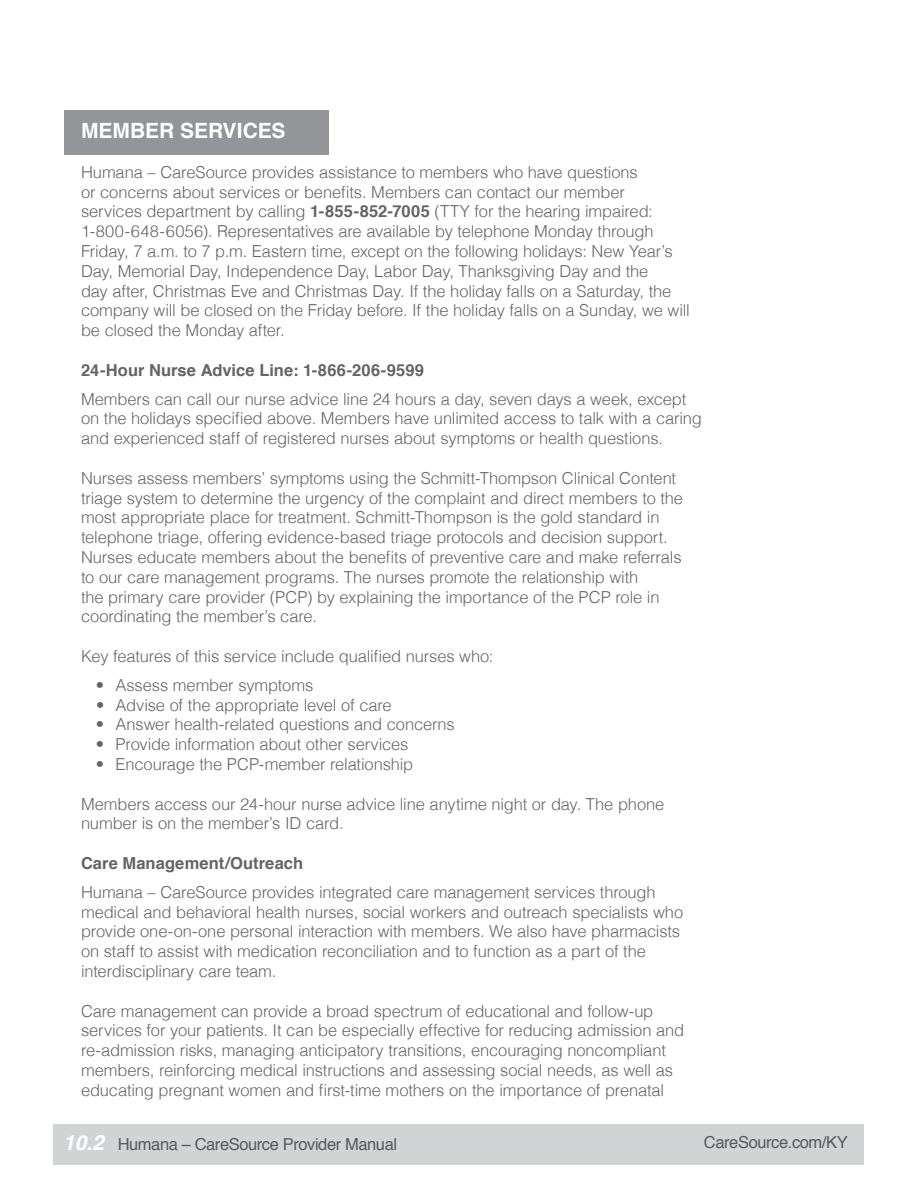
<style>
.page{position:relative;width:918px;height:1188px;background:#fff}
.page>*{position:absolute;margin:0;border:0;box-sizing:border-box;transform-origin:0 0}
.t1{font:700 21px "Helvetica";color:#fff}
.t2{font:300 16.5px/19.8px "Helvetica";letter-spacing:-.01em;color:#636466}
.t3{font:16.5px "Helvetica";letter-spacing:-.025em;color:#58595b}
.s1{font-weight:700}
.s2{font-weight:700;font-style:italic;font-size:21px;color:#fff}
</style>
<div class="page">
<div style="left:54px;top:1125px;width:810px;height:40px;background:#d1d3d4"></div>
<div style="left:54px;top:110px;width:274px;height:45px;background:#939598"></div>
<div style="left:0;top:28px;width:64px;height:1041px;background:#fff"></div>
<p class="t1" style="left:81px;top:114px;width:206px">MEMBER SERVICES</p>
<p class="t2" style="left:81px;top:161px;width:610px">Humana – CareSource provides assistance to members who have questions<br>or concerns about services or benefits. Members can contact our member services department by calling <span class="s1">1-855-852-7005</span> (TTY for the hearing impaired:<br>1-800-648-6056). Representatives are available by telephone Monday through Friday, 7 a.m. to 7 p.m. Eastern time, except on the following holidays: New Year’s Day, Memorial Day, Independence Day, Labor Day, Thanksgiving Day and the<br>day after, Christmas Eve and Christmas Day. If the holiday falls on a Saturday, the company will be closed on the Friday before. If the holiday falls on a Sunday, we will be closed the Monday after.</p>
<p class="t2" style="left:81px;top:355px;width:607px;line-height:28.8px"><span class="s1">24-Hour Nurse Advice Line: 1-866-206-9599<br></span>Members can call our nurse advice line 24 hours a day, seven days a week, except</p>
<p class="t2" style="left:81px;top:408px;width:622px">on the holidays specified above. Members have unlimited access to talk with a caring and experienced staff of registered nurses about symptoms or health questions.</p>
<p class="t2" style="left:81px;top:467px;width:604px">Nurses assess members’ symptoms using the Schmitt-Thompson Clinical Content triage system to determine the urgency of the complaint and direct members to the most appropriate place for treatment. Schmitt-Thompson is the gold standard in telephone triage, offering evidence-based triage protocols and decision support.<br>Nurses educate members about the benefits of preventive care and make referrals to our care management programs. The nurses promote the relationship with<br>the primary care provider (PCP) by explaining the importance of the PCP role in coordinating the member’s care.</p>
<p class="t2" style="left:81px;top:645px;width:414px">Key features of this service include qualified nurses who:</p>
<p class="t2" style="left:96px;top:674px;width:219px">• Assess member symptoms</p>
<p class="t2" style="left:96px;top:694px;width:297px">• Advise of the appropriate level of care</p>
<p class="t2" style="left:96px;top:714px;width:360px">• Answer health-related questions and concerns</p>
<p class="t2" style="left:96px;top:734px;width:314px">• Provide information about other services</p>
<p class="t2" style="left:96px;top:753px;width:319px">• Encourage the PCP-member relationship</p>
<p class="t2" style="left:81px;top:793px;width:585px">Members access our 24-hour nurse advice line anytime night or day. The phone number is on the member’s ID card.</p>
<p class="t2" style="left:81px;top:848px;width:576px;line-height:28.8px"><span class="s1">Care Management/Outreach<br></span>Humana – CareSource provides integrated care management services through</p>
<p class="t2" style="left:81px;top:901px;width:604px">medical and behavioral health nurses, social workers and outreach specialists who provide one-on-one personal interaction with members. We also have pharmacists on staff to assist with medication reconciliation and to function as a part of the interdisciplinary care team.</p>
<p class="t2" style="left:81px;top:1000px;width:605px">Care management can provide a broad spectrum of educational and follow-up services for your patients. It can be especially effective for reducing admission and re-admission risks, managing anticipatory transitions, encouraging noncompliant members, reinforcing medical instructions and assessing social needs, as well as educating pregnant women and first-time mothers on the importance of prenatal</p>
<p class="t3" style="left:63px;top:1132px;width:336px"><span class="s2">10.2</span> Humana – CareSource Provider Manual</p>
<p class="t3" style="left:704px;top:1130px;width:145px">CareSource.com/KY</p>
</div>
